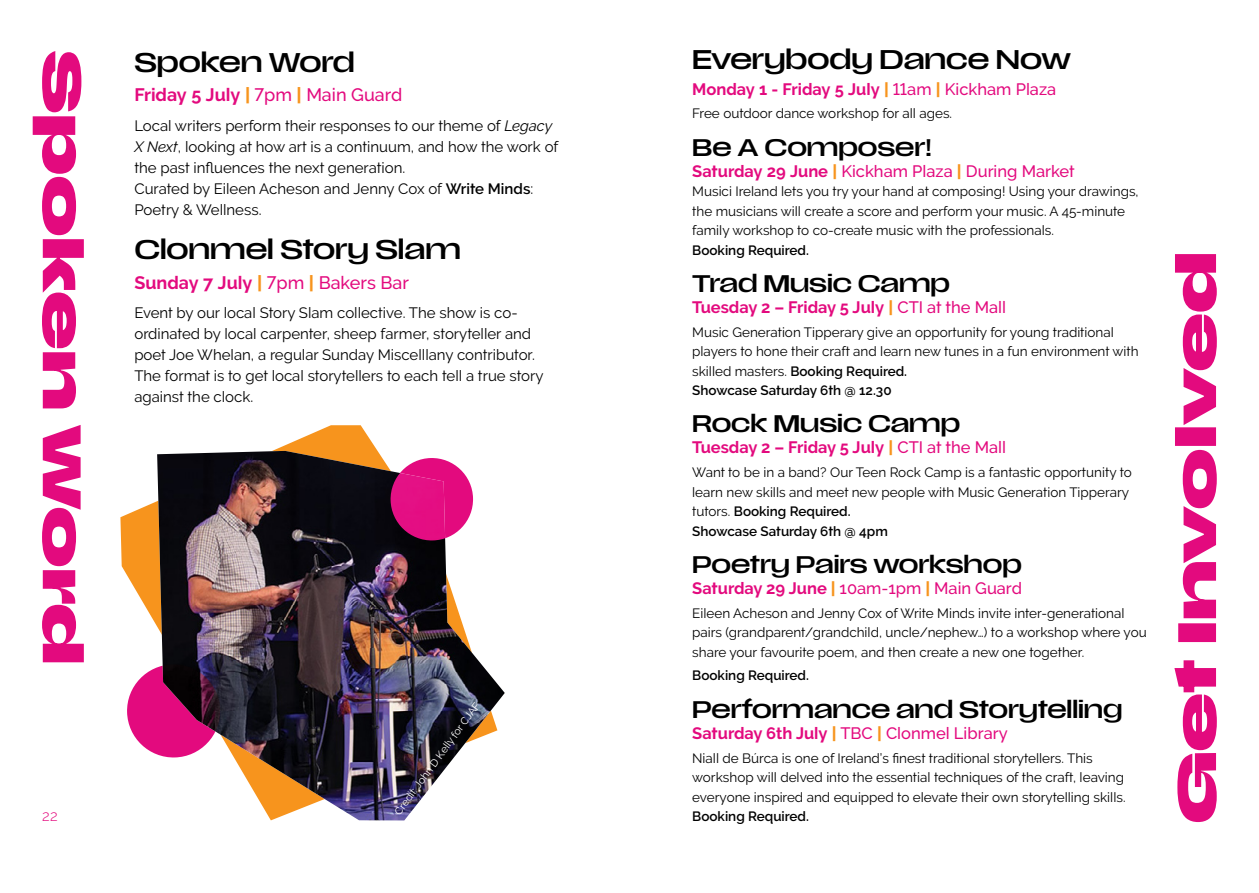
<style>
.page{position:relative;width:1259px;height:893px;background:#fff}
.page>*{position:absolute;margin:0;border:0;box-sizing:border-box;transform-origin:0 0}
.t1{font:27px "Scale VF";color:#000}
.t2{font:24px "Scale VF";color:#000}
.t3{font:500 18px "Raleway";color:#e30a7e}
.t4{font:500 16.5px "Raleway";color:#e30a7e}
.t5{font:700 16.5px "Raleway";color:#e30a7e}
.t6{font:15px/21px "Raleway";color:#000}
.t7{font:300 15px "Raleway";color:#e30a7e}
.t8{font:13.5px/19.5px "Raleway";color:#000}
.t9{font:600 13.5px "Raleway";color:#000}
.t10{font:10.5px "Raleway";color:#fff}
.s1{font-weight:700}
.s2{font-weight:800;color:#f7941d}
.s3{font-style:italic}
.s4{font-weight:600}
.s5{font-weight:500}
</style>
<div class="page">
<svg style="left:33px;top:51px;width:51px;height:611px"></svg>
<svg style="left:1174px;top:254px;width:42px;height:568px"></svg>
<svg style="left:120px;top:425px;width:258px;height:201px"></svg>
<img style="left:157px;top:451px;width:348px;height:369px">
<svg style="left:127px;top:664px;width:94px;height:94px"></svg>
<svg style="left:390px;top:457px;width:83px;height:84px;background:#d6328c"></svg>
<h1 class="t1" style="left:134px;top:46px;width:222px">Spoken Word</h1>
<h3 class="t3" style="left:134px;top:84px;width:269px"><span class="s1">Friday 5 July</span> <span class="s2">|</span> 7pm <span class="s2">|</span> Main Guard</h3>
<p class="t6" style="left:134px;top:115px;width:425px">Local writers perform their responses to our theme of <span class="s3">Legacy X Next</span>, looking at how art is a continuum, and how the work of the past influences the next generation.<br>Curated by Eileen Acheson and Jenny Cox of <span class="s4">Write Minds</span>:<br>Poetry &amp; Wellness.</p>
<h1 class="t1" style="left:134px;top:233px;width:328px">Clonmel Story Slam</h1>
<h3 class="t3" style="left:134px;top:272px;width:276px"><span class="s1">Sunday 7 July</span> <span class="s2">|</span> 7pm <span class="s2">|</span> Bakers Bar</h3>
<p class="t6" style="left:134px;top:302px;width:411px">Event by our local Story Slam collective. The show is co&shy;ordinated by local carpenter, sheep farmer, storyteller and poet Joe Whelan, a regular Sunday Miscelllany contributor.<br>The format is to get local storytellers to each tell a true story against the clock.</p>
<p class="t7" style="left:42px;top:807px;width:17px">22</p>
<p class="t10" style="left:392px;top:810px;width:138px;rotate:-54deg">Credit: John D Kelly for CJAF</p>
<h1 class="t1" style="left:692px;top:44px;width:380px">Everybody Dance Now</h1>
<p class="t5" style="left:692px;top:79px;width:365px">Monday 1 - Friday 5 July <span class="s2">|</span> <span class="s5">11am</span> <span class="s2">|</span> <span class="s5">Kickham Plaza</span></p>
<p class="t8" style="left:692px;top:104px;width:261px">Free outdoor dance workshop for all ages.</p>
<h2 class="t2" style="left:692px;top:133px;width:241px">Be A Composer!</h2>
<p class="t4" style="left:692px;top:161px;width:384px"><span class="s1">Saturday 29 June</span> <span class="s2">|</span> Kickham Plaza <span class="s2">|</span> During Market</p>
<p class="t8" style="left:692px;top:182px;width:448px">Musici Ireland lets you try your hand at composing! Using your drawings, the musicians will create a score and perform your music. A 45-minute family workshop to co-create music with the professionals.</p>
<p class="t9" style="left:692px;top:242px;width:118px">Booking Required.</p>
<h2 class="t2" style="left:692px;top:269px;width:259px">Trad Music Camp</h2>
<p class="t5" style="left:692px;top:298px;width:315px">Tuesday 2 – Friday 5 July <span class="s2">|</span> <span class="s5">CTI at the Mall</span></p>
<p class="t8" style="left:692px;top:322px;width:448px">Music Generation Tipperary give an opportunity for young traditional players to hone their craft and learn new tunes in a fun environment with skilled masters. <span class="s4">Booking Required.<br>Showcase Saturday 6th @ 12.30</span></p>
<h2 class="t2" style="left:692px;top:409px;width:269px">Rock Music Camp</h2>
<p class="t5" style="left:692px;top:438px;width:315px">Tuesday 2 – Friday 5 July <span class="s2">|</span> <span class="s5">CTI at the Mall</span></p>
<p class="t8" style="left:692px;top:463px;width:441px">Want to be in a band? Our Teen Rock Camp is a fantastic opportunity to learn new skills and meet new people with Music Generation Tipperary tutors. <span class="s4">Booking Required.<br>Showcase Saturday 6th @ 4pm</span></p>
<h2 class="t2" style="left:692px;top:550px;width:331px">Poetry Pairs workshop</h2>
<p class="t4" style="left:692px;top:579px;width:331px"><span class="s1">Saturday 29 June</span> <span class="s2">|</span> 10am-1pm <span class="s2">|</span> Main Guard</p>
<p class="t8" style="left:692px;top:603px;width:456px">Eileen Acheson and Jenny Cox of Write Minds invite inter-generational pairs (grandparent/grandchild, uncle/nephew…) to a workshop where you share your favourite poem, and then create a new one together.</p>
<p class="t9" style="left:692px;top:668px;width:118px">Booking Required.</p>
<h2 class="t2" style="left:692px;top:695px;width:432px">Performance and Storytelling</h2>
<p class="t4" style="left:692px;top:723px;width:317px"><span class="s1">Saturday 6th July</span> <span class="s2">|</span> TBC <span class="s2">|</span> Clonmel Library</p>
<p class="t8" style="left:692px;top:748px;width:435px">Niall de Búrca is one of Ireland’s finest traditional storytellers. This workshop will delved into the essential techniques of the craft, leaving everyone inspired and equipped to elevate their own storytelling skills.</p>
<p class="t9" style="left:692px;top:808px;width:118px">Booking Required.</p>
</div>
